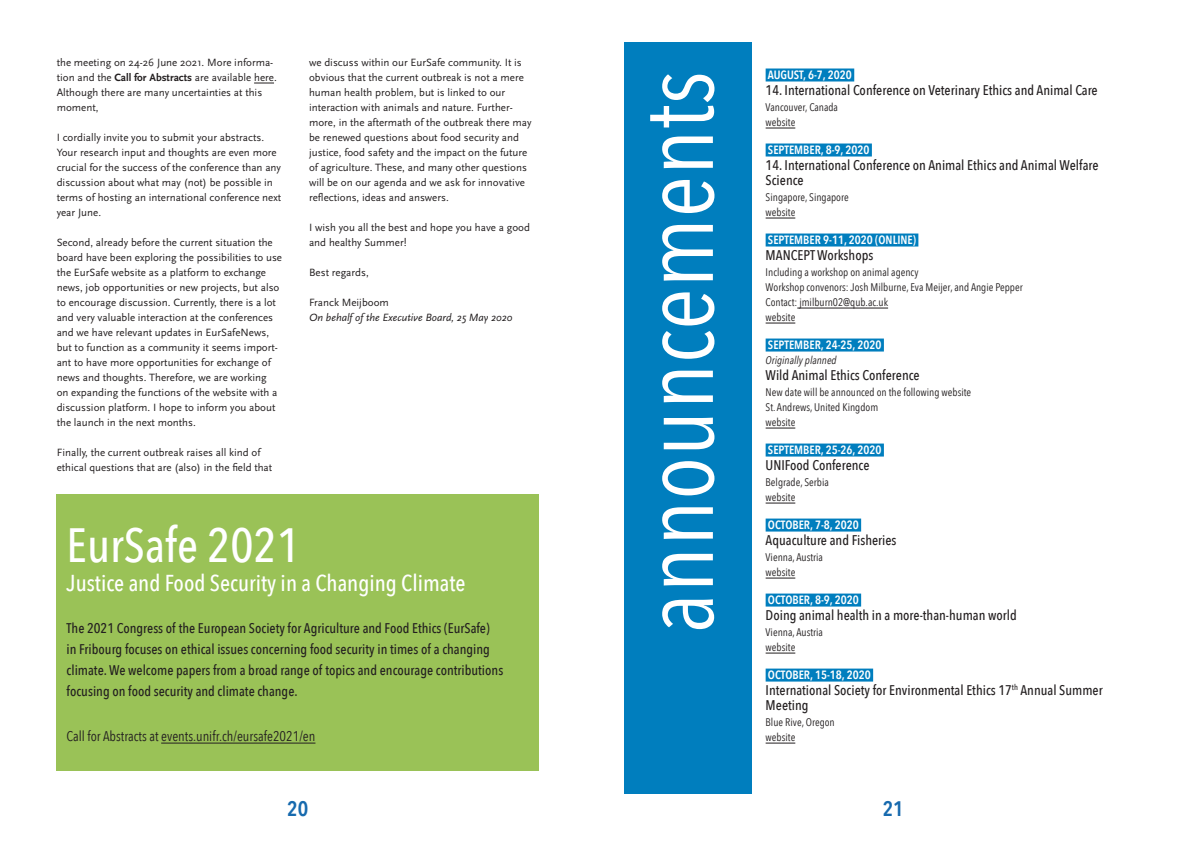
<style>
.page{position:relative;width:1191px;height:842px;background:#fff}
.page>*{position:absolute;margin:0;border:0;box-sizing:border-box;transform-origin:0 0}
.kop{font:99px "Avenir Next Condensed";color:#fff}
.data_symposia{font:500 48px "Avenir Next Condensed";color:#fff}
.data_symposia-2{font:500 23px "Avenir Next Condensed";color:#fff}
.t1{font:600 21px "Avenir Next Condensed";color:#176aae}
.data_symposia-3{font:500 14px/21px "Avenir Next Condensed";color:#231f20}
.basis{font:14px "Avenir Next Condensed";color:#231f20}
.datum{font:600 12px "Avenir Next Condensed";color:#fff}
.basis-2{font:11px/15px "Scala Sans";color:#231f20}
.tekst_agenda{font:11px "Avenir Next Condensed";color:#231f20}
.basis-3{font:italic 11px "Scala Sans";color:#231f20}
.basis-4{font:11px "Avenir Next Condensed";color:#231f20}
.tekst_agenda-2{font:italic 11px "Avenir Next Condensed";color:#231f20}
.s1{font-weight:700}
</style>
<div class="page">
<svg style="left:254px;top:83px;width:20px;height:1px"></svg>
<div style="left:57px;top:495px;width:482px;height:276px;background:#9ac257"></div>
<hr style="left:161px;top:743px;width:154px;height:1px;background:#231f20">
<div style="left:624px;top:43px;width:127px;height:751px;background:#007ebe"></div>
<div style="left:765px;top:69px;width:89px;height:13px;background:#007ebe"></div>
<hr style="left:765px;top:128px;width:30px;height:1px;background:#231f20">
<div style="left:765px;top:144px;width:107px;height:13px;background:#007ebe"></div>
<hr style="left:765px;top:218px;width:30px;height:1px;background:#231f20">
<div style="left:765px;top:234px;width:153px;height:13px;background:#007ebe"></div>
<hr style="left:797px;top:308px;width:91px;height:1px;background:#231f20">
<hr style="left:765px;top:323px;width:30px;height:1px;background:#231f20">
<div style="left:765px;top:339px;width:119px;height:13px;background:#007ebe"></div>
<hr style="left:765px;top:428px;width:30px;height:1px;background:#231f20">
<div style="left:765px;top:444px;width:119px;height:13px;background:#007ebe"></div>
<hr style="left:765px;top:503px;width:30px;height:1px;background:#231f20">
<div style="left:765px;top:519px;width:96px;height:13px;background:#007ebe"></div>
<hr style="left:765px;top:578px;width:30px;height:1px;background:#231f20">
<div style="left:765px;top:594px;width:96px;height:13px;background:#007ebe"></div>
<hr style="left:765px;top:653px;width:30px;height:1px;background:#231f20">
<div style="left:765px;top:669px;width:108px;height:13px;background:#007ebe"></div>
<hr style="left:765px;top:743px;width:30px;height:1px;background:#231f20">
<p class="basis-2" style="left:57px;top:55px;width:221px">the meeting on 24-26 June 2021. More informa&shy;tion and the <span class="s1">Call for Abstracts</span> are available here.<br>Although there are many uncertainties at this moment,</p>
<p class="basis-2" style="left:57px;top:130px;width:226px">I cordially invite you to submit your abstracts.<br>Your research input and thoughts are even more crucial for the success of the conference than any discussion about what may (not) be possible in terms of hosting an international conference next year June.</p>
<p class="basis-2" style="left:57px;top:235px;width:227px">Second, already before the current situation the board have been exploring the possibilities to use the EurSafe website as a platform to exchange news, job opportunities or new projects, but also to encourage discussion. Currently, there is a lot and very valuable interaction at the conferences and we have relevant updates in EurSafeNews, but to function as a community it seems import&shy;ant to have more opportunities for exchange of news and thoughts. Therefore, we are working<br>on expanding the functions of the website with a discussion platform. I hope to inform you about the launch in the next months.</p>
<p class="basis-2" style="left:57px;top:445px;width:217px">Finally, the current outbreak raises all kind of ethical questions that are (also) in the field that</p>
<p class="basis-2" style="left:309px;top:55px;width:224px">we discuss within our EurSafe community. It is obvious that the current outbreak is not a mere human health problem, but is linked to our interaction with animals and nature. Further&shy;more, in the aftermath of the outbreak there may be renewed questions about food security and justice, food safety and the impact on the future of agriculture. These, and many other questions will be on our agenda and we ask for innovative reflections, ideas and answers.</p>
<p class="basis-2" style="left:309px;top:220px;width:222px">I wish you all the best and hope you have a good and healthy Summer!</p>
<p class="basis-2" style="left:309px;top:265px;width:61px">Best regards,</p>
<p class="basis-2" style="left:309px;top:295px;width:81px">Franck Meijboom</p>
<p class="basis-3" style="left:309px;top:311px;width:205px">On behalf of the Executive Board, 25 May 2020</p>
<p class="data_symposia" style="left:67px;top:516px;width:235px">EurSafe 2021</p>
<p class="data_symposia-2" style="left:67px;top:569px;width:400px">Justice and Food Security in a Changing Climate</p>
<p class="data_symposia-3" style="left:67px;top:617px;width:438px">The 2021 Congress of the European Society for Agriculture and Food Ethics (EurSafe)<br>in Fribourg focuses on ethical issues concerning food security in times of a changing climate. We welcome papers from a broad range of topics and encourage contributions focusing on food security and climate change.</p>
<p class="basis" style="left:67px;top:724px;width:250px">Call for Abstracts at events.unifr.ch/eursafe2021/en</p>
<p class="kop" style="left:593px;top:633px;width:564px;rotate:-90deg">announcements</p>
<p class="datum" style="left:767px;top:64px;width:86px">AUGUST, 6-7, 2020</p>
<p class="data_symposia-3" style="left:765px;top:80px;width:333px">14. International Conference on Veterinary Ethics and Animal Care</p>
<p class="tekst_agenda" style="left:765px;top:98px;width:74px">Vancouver, Canada</p>
<p class="tekst_agenda" style="left:765px;top:113px;width:31px">website</p>
<p class="datum" style="left:768px;top:139px;width:103px">SEPTEMBER, 8-9, 2020</p>
<p class="data_symposia-3" style="left:765px;top:158px;width:334px;line-height:15px">14. International Conference on Animal Ethics and Animal Welfare<br>Science</p>
<p class="tekst_agenda" style="left:765px;top:188px;width:85px">Singapore, Singapore</p>
<p class="tekst_agenda" style="left:765px;top:203px;width:31px">website</p>
<p class="datum" style="left:768px;top:229px;width:150px">SEPTEMBER 9-11, 2020 (ONLINE)</p>
<p class="data_symposia-3" style="left:765px;top:245px;width:109px">MANCEPT Workshops</p>
<p class="tekst_agenda" style="left:765px;top:263px;width:154px">Including a workshop on animal agency</p>
<p class="tekst_agenda" style="left:765px;top:278px;width:259px">Workshop convenors: Josh Milburne, Eva Meijer, and Angie Pepper</p>
<p class="tekst_agenda" style="left:765px;top:293px;width:124px">Contact: jmilburn02@qub.ac.uk</p>
<p class="basis-4" style="left:765px;top:308px;width:31px">website</p>
<p class="datum" style="left:768px;top:334px;width:115px">SEPTEMBER, 24-25, 2020</p>
<p class="tekst_agenda-2" style="left:765px;top:354px;width:73px">Originally planned</p>
<p class="data_symposia-3" style="left:765px;top:365px;width:156px">Wild Animal Ethics Conference</p>
<p class="tekst_agenda" style="left:765px;top:383px;width:207px">New date will be announced on the following website</p>
<p class="tekst_agenda" style="left:765px;top:398px;width:114px">St. Andrews, United Kingdom</p>
<p class="basis-4" style="left:765px;top:413px;width:31px">website</p>
<p class="datum" style="left:768px;top:439px;width:115px">SEPTEMBER, 25-26, 2020</p>
<p class="data_symposia-3" style="left:765px;top:455px;width:105px">UNIFood Conference</p>
<p class="tekst_agenda" style="left:765px;top:473px;width:65px">Belgrade, Serbia</p>
<p class="basis-4" style="left:765px;top:488px;width:31px">website</p>
<p class="datum" style="left:768px;top:514px;width:92px">OCTOBER, 7-8, 2020</p>
<p class="data_symposia-3" style="left:765px;top:530px;width:132px">Aquaculture and Fisheries</p>
<p class="tekst_agenda" style="left:765px;top:548px;width:59px">Vienna, Austria</p>
<p class="tekst_agenda" style="left:765px;top:563px;width:31px">website</p>
<p class="datum" style="left:768px;top:589px;width:92px">OCTOBER, 8-9, 2020</p>
<p class="data_symposia-3" style="left:765px;top:605px;width:253px">Doing animal health in a more-than-human world</p>
<p class="tekst_agenda" style="left:765px;top:623px;width:59px">Vienna, Austria</p>
<p class="basis-4" style="left:765px;top:638px;width:31px">website</p>
<p class="datum" style="left:768px;top:664px;width:104px">OCTOBER, 15-18, 2020</p>
<p class="data_symposia-3" style="left:765px;top:683px;width:338px;line-height:15px">International Society for Environmental Ethics 17<sup>th</sup> Annual Summer<br>Meeting</p>
<p class="tekst_agenda" style="left:765px;top:713px;width:71px">Blue Rive, Oregon</p>
<p class="tekst_agenda" style="left:765px;top:728px;width:31px">website</p>
<h3 class="t1" style="left:287px;top:791px;width:22px">20</h3>
<h3 class="t1" style="left:882px;top:791px;width:22px">21</h3>
</div>
